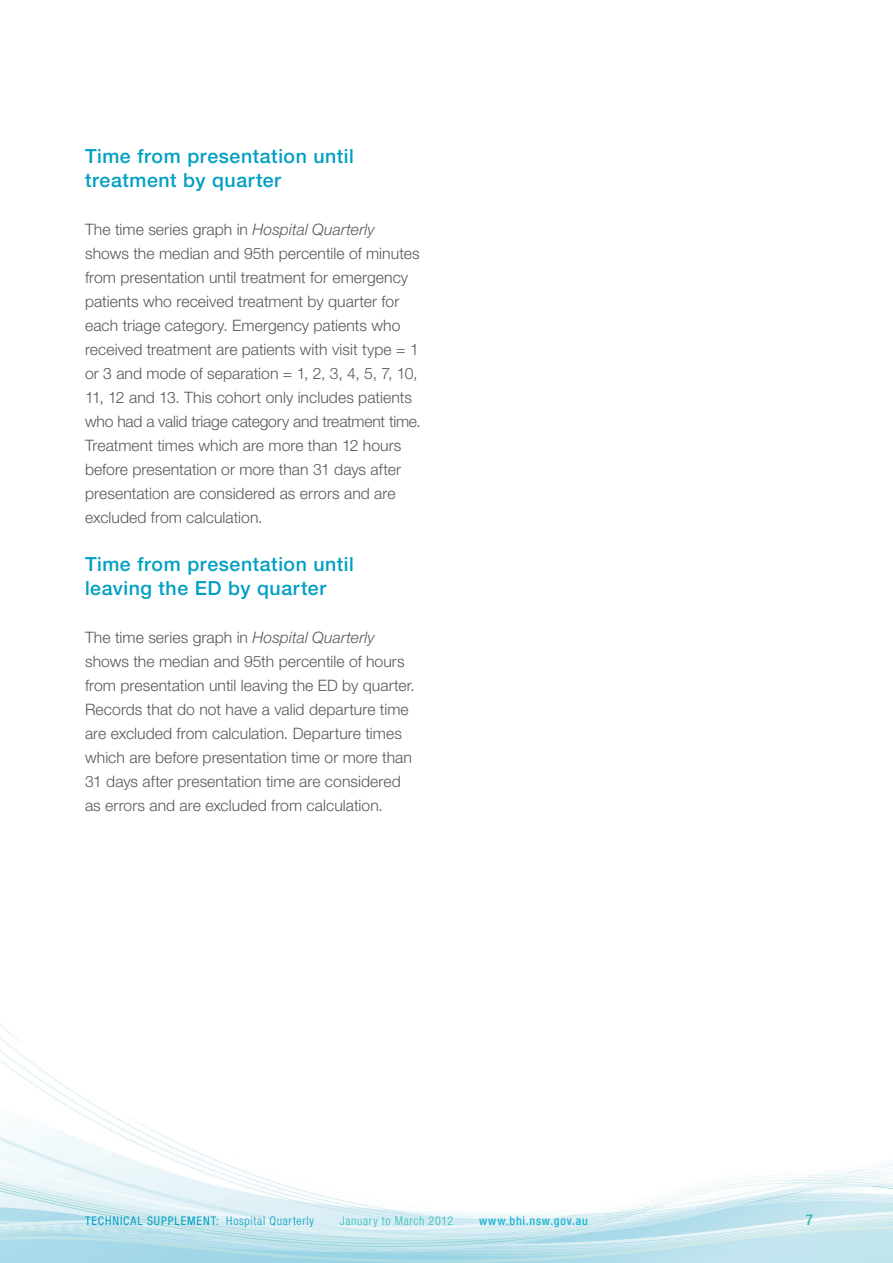
<style>
.page{position:relative;width:893px;height:1263px;background:#fff}
.page>*{position:absolute;margin:0;border:0;box-sizing:border-box;transform-origin:0 0}
.HEADING_2{font:500 19.5px/24px "Helvetica Neue LT Std";letter-spacing:.03em;color:#009fc3}
.BODY__basic{font:300 15.75px/24px "Helvetica Neue LT Std";letter-spacing:.005em;color:#57585a}
.t1{font:500 condensed 15px "Helvetica Neue LT Std";color:#2abdb1}
.t2{font:condensed 12px "Helvetica Neue LT Std";letter-spacing:.075em;color:#009fc3}
.t3{font:300 condensed 12px "Helvetica Neue LT Std";letter-spacing:.06em;color:#2abdb1}
.t4{font:500 condensed 12px "Helvetica Neue LT Std";letter-spacing:.065em;color:#1ab4d1}
.s1{font-style:italic}
.s2{font-weight:300}
</style>
<div class="page">
<img style="left:0;top:1024px;width:893px;height:239px">
<p class="HEADING_2" style="left:85px;top:144px;width:270px">Time from presentation until treatment by quarter</p>
<p class="BODY__basic" style="left:85px;top:217px;width:337px">The time series graph in <span class="s1">Hospital Quarterly </span>shows the median and 95th percentile of minutes from presentation until treatment for emergency patients who received treatment by quarter for each triage category. Emergency patients who received treatment are patients with visit type = 1 or 3 and mode of separation = 1, 2, 3, 4, 5, 7, 10, 11, 12 and 13. This cohort only includes patients who had a valid triage category and treatment time.<br>Treatment times which are more than 12 hours before presentation or more than 31 days after presentation are considered as errors and are excluded from calculation.</p>
<p class="HEADING_2" style="left:85px;top:552px;width:270px">Time from presentation until leaving the ED by quarter</p>
<p class="BODY__basic" style="left:85px;top:625px;width:331px">The time series graph in <span class="s1">Hospital Quarterly </span>shows the median and 95th percentile of hours from presentation until leaving the ED by quarter.<br>Records that do not have a valid departure time are excluded from calculation. Departure times which are before presentation time or more than 31 days after presentation time are considered as errors and are excluded from calculation.</p>
<p class="t2" style="left:85px;top:1214px;width:230px">TECHNICAL SUPPLEMENT: <span class="s2">Hospital Quarterly</span></p>
<p class="t3" style="left:340px;top:1214px;width:115px">January to March 2012</p>
<p class="t4" style="left:479px;top:1214px;width:110px">www.bhi.nsw.gov.au</p>
<p class="t1" style="left:806px;top:1211px;width:9px">7</p>
</div>
